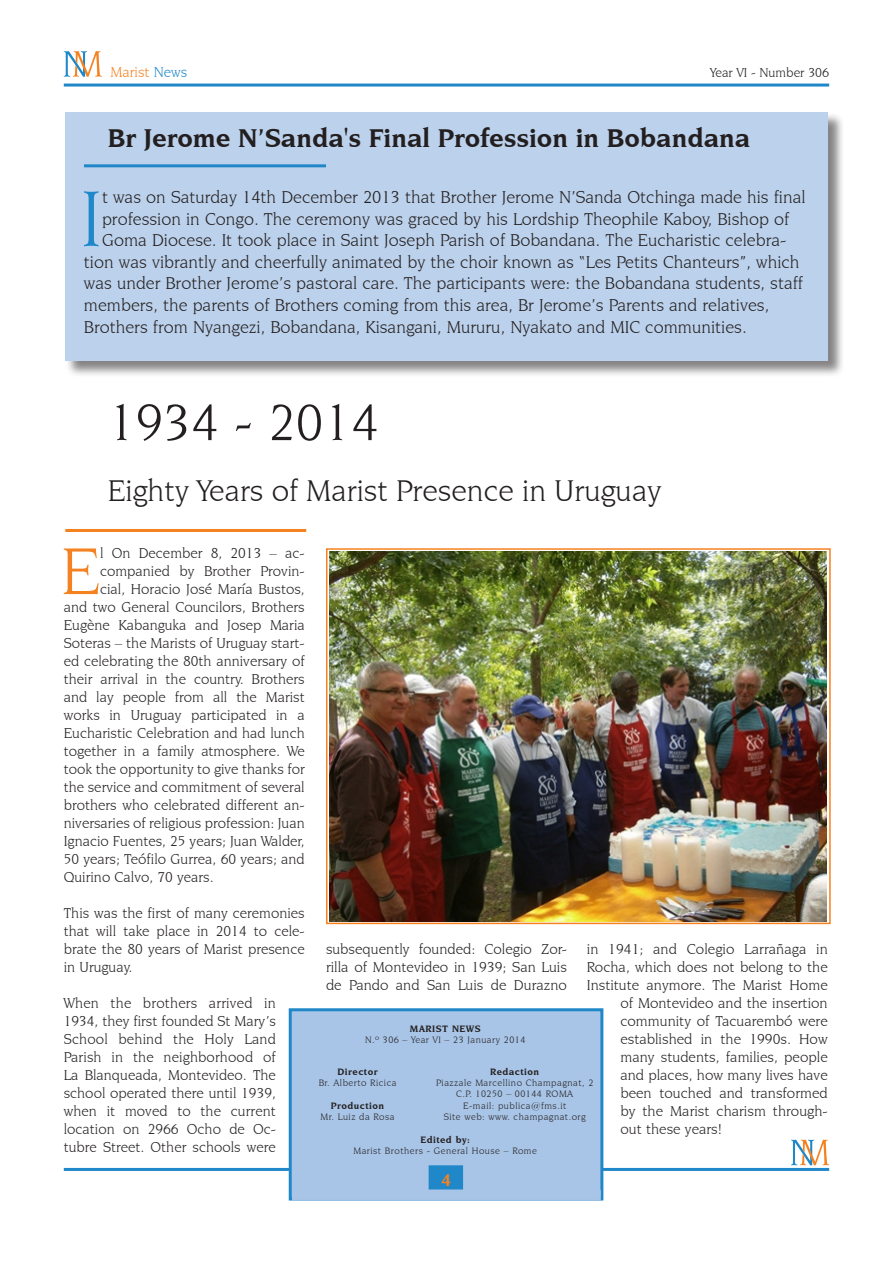
<style>
.page{position:relative;width:893px;height:1263px;background:#fff}
.page>*{position:absolute;margin:0;border:0;box-sizing:border-box;transform-origin:0 0}
.Normale{font:84.15px "Novarese IT Cby BT";color:#2088c9}
.paragrafo4ComMaiuscu{font:70.2px "Novarese IT Cby BT";color:#f58220}
.Titolo{font:54px "Novarese IT Cby BT";color:#231f20}
.Sottotitolo{font:31.5px "Novarese IT Cby BT";color:#231f20}
.Sottotitolo-2{font:700 27px "Novarese IT Cby BT";color:#231f20}
.Normale-2{font:18px "Novarese IT Cby BT";color:#231f20}
.Normale-3{font:700 18px "Novarese IT Cby BT";color:#f58220}
.paragrafo4{font:15px/18px "Novarese IT Cby BT";color:#231f20;text-align:justify}
.paragrafo4ComMaiuscu-2{font:15px "Novarese IT Cby BT";color:#231f20}
.Normale-4{font:15px "Novarese IT Cby BT";color:#f58220}
.Normale-5{font:13.5px "Novarese IT Cby BT";color:#231f20}
.Normale-6{font:9.75px "Novarese IT Cby BT";letter-spacing:.05em;color:#231f20}
.Normale-7{font:700 9.75px "Novarese IT Cby BT";letter-spacing:.05em;color:#231f20}
.s1{color:#2088c9}
</style>
<div class="page">
<hr style="left:64px;top:84px;width:765px;height:3px;background:#2088c9">
<svg style="left:64px;top:51px;width:38px;height:26px"></svg>
<svg style="left:791px;top:1140px;width:38px;height:25px"></svg>
<hr style="left:64px;top:1168px;width:765px;height:3px;background:#2088c9">
<div style="left:289px;top:1008px;width:314px;height:192px;background:#a8c4e6;border:3px solid #2088c9"></div>
<div style="left:429px;top:1165px;width:34px;height:25px;background:#2088c9;border:3px solid #2088c9"></div>
<div style="left:292px;top:1190px;width:309px;height:10px;background:#a8c4e6"></div>
<hr style="left:65px;top:529px;width:241px;height:3px;background:#f58220">
<img style="left:329px;top:551px;width:498px;height:370px">
<div style="left:326px;top:548px;width:505px;height:376px;border:2px solid #f58220"></div>
<div style="left:66px;top:112px;width:778px;height:266px;background:#231f20;opacity:.55"></div>
<div style="left:65px;top:112px;width:763px;height:249px;background:#bcd1eb"></div>
<hr style="left:84px;top:164px;width:242px;height:3px;background:#2088c9">
<p class="Normale-4" style="left:111px;top:63px;width:78px">Marist <span class="s1">News</span></p>
<p class="Normale-5" style="left:710px;top:64px;width:120px">Year VI - Number 306</p>
<p class="Sottotitolo-2" style="left:108px;top:121px;width:644px">Br Jerome N’Sanda's Final Profession in Bobandana</p>
<p class="Normale" style="left:80px;top:169px;width:23px">I</p>
<p class="Normale-2" style="left:102px;top:186px;width:705px">t was on Saturday 14th December 2013 that Brother Jerome N’Sanda Otchinga made his final</p>
<p class="Normale-2" style="left:102px;top:208px;width:689px">profession in Congo. The ceremony was graced by his Lordship Theophile Kaboy, Bishop of</p>
<p class="Normale-2" style="left:102px;top:230px;width:686px">Goma Diocese. It took place in Saint Joseph Parish of Bobandana. The Eucharistic celebra-</p>
<p class="Normale-2" style="left:84px;top:251px;width:717px">tion was vibrantly and cheerfully animated by the choir known as “Les Petits Chanteurs”, which</p>
<p class="Normale-2" style="left:84px;top:273px;width:721px">was under Brother Jerome’s pastoral care. The participants were: the Bobandana students, staff</p>
<p class="Normale-2" style="left:84px;top:294px;width:687px">members, the parents of Brothers coming from this area, Br Jerome’s Parents and relatives,</p>
<p class="Normale-2" style="left:84px;top:316px;width:664px">Brothers from Nyangezi, Bobandana, Kisangani, Mururu, Nyakato and MIC communities.</p>
<p class="Titolo" style="left:108px;top:390px;width:273px">1934 - 2014</p>
<p class="Sottotitolo" style="left:108px;top:472px;width:555px">Eighty Years of Marist Presence in Uruguay</p>
<p class="paragrafo4ComMaiuscu" style="left:61px;top:529px;width:41px">E</p>
<p class="paragrafo4ComMaiuscu-2" style="left:100px;top:544px;width:206px">l On December 8, 2013 – ac-</p>
<p class="paragrafo4ComMaiuscu-2" style="left:100px;top:562px;width:206px">companied by Brother Provin-</p>
<p class="paragrafo4ComMaiuscu-2" style="left:100px;top:580px;width:206px">cial, Horacio José María Bustos,</p>
<p class="paragrafo4ComMaiuscu-2" style="left:64px;top:598px;width:242px">and two General Councilors, Brothers</p>
<p class="paragrafo4ComMaiuscu-2" style="left:64px;top:616px;width:242px">Eugène Kabanguka and Josep Maria</p>
<p class="paragrafo4ComMaiuscu-2" style="left:64px;top:634px;width:242px">Soteras – the Marists of Uruguay start-</p>
<p class="paragrafo4ComMaiuscu-2" style="left:64px;top:652px;width:242px">ed celebrating the 80th anniversary of</p>
<p class="paragrafo4ComMaiuscu-2" style="left:64px;top:670px;width:242px">their arrival in the country. Brothers</p>
<p class="paragrafo4ComMaiuscu-2" style="left:64px;top:688px;width:242px">and lay people from all the Marist</p>
<p class="paragrafo4ComMaiuscu-2" style="left:64px;top:706px;width:242px">works in Uruguay participated in a</p>
<p class="paragrafo4ComMaiuscu-2" style="left:64px;top:724px;width:242px">Eucharistic Celebration and had lunch</p>
<p class="paragrafo4ComMaiuscu-2" style="left:64px;top:742px;width:242px">together in a family atmosphere. We</p>
<p class="paragrafo4ComMaiuscu-2" style="left:64px;top:760px;width:242px">took the opportunity to give thanks for</p>
<p class="paragrafo4ComMaiuscu-2" style="left:64px;top:778px;width:242px">the service and commitment of several</p>
<p class="paragrafo4ComMaiuscu-2" style="left:64px;top:796px;width:242px">brothers who celebrated different an-</p>
<p class="paragrafo4ComMaiuscu-2" style="left:64px;top:814px;width:242px">niversaries of religious profession: Juan</p>
<p class="paragrafo4ComMaiuscu-2" style="left:64px;top:832px;width:242px">Ignacio Fuentes, 25 years; Juan Walder,</p>
<p class="paragrafo4ComMaiuscu-2" style="left:64px;top:850px;width:242px">50 years; Teófilo Gurrea, 60 years; and</p>
<p class="paragrafo4ComMaiuscu-2" style="left:64px;top:868px;width:151px">Quirino Calvo, 70 years.</p>
<p class="paragrafo4" style="left:64px;top:904px;width:242px">This was the first of many ceremonies that will take place in 2014 to cele&shy;brate the 80 years of Marist presence in Uruguay.</p>
<p class="paragrafo4" style="left:64px;top:994px;width:214px">When the brothers arrived in 1934, they first founded St Mary’s School behind the Holy Land Parish in the neighborhood of La Blanqueada, Montevideo. The school operated there until 1939, when it moved to the current location on 2966 Ocho de Oc&shy;tubre Street. Other schools were</p>
<p class="paragrafo4" style="left:326px;top:940px;width:242px">subsequently founded: Colegio Zor&shy;rilla of Montevideo in 1939; San Luis de Pando and San Luis de Durazno</p>
<p class="paragrafo4" style="left:587px;top:940px;width:242px">in 1941; and Colegio Larrañaga in</p>
<p class="paragrafo4" style="left:587px;top:958px;width:242px">Rocha, which does not belong to the</p>
<p class="paragrafo4" style="left:587px;top:976px;width:242px">Institute anymore. The Marist Home</p>
<p class="paragrafo4" style="left:620px;top:994px;width:209px">of Montevideo and the insertion</p>
<p class="paragrafo4" style="left:620px;top:1012px;width:209px">community of Tacuarembó were</p>
<p class="paragrafo4" style="left:620px;top:1030px;width:209px">established in the 1990s. How</p>
<p class="paragrafo4" style="left:620px;top:1048px;width:209px">many students, families, people</p>
<p class="paragrafo4" style="left:620px;top:1066px;width:209px">and places, how many lives have</p>
<p class="paragrafo4" style="left:620px;top:1084px;width:209px">been touched and transformed</p>
<p class="paragrafo4" style="left:620px;top:1102px;width:209px">by the Marist charism through-</p>
<p class="paragrafo4" style="left:620px;top:1120px;width:103px">out these years!</p>
<p class="Normale-7" style="left:410px;top:1023px;width:72px">MARIST NEWS</p>
<p class="Normale-6" style="left:365px;top:1034px;width:162px">N.º 306 – Year VI – 23 January 2014</p>
<p class="Normale-7" style="left:337px;top:1066px;width:42px">Director</p>
<p class="Normale-6" style="left:319px;top:1077px;width:79px">Br. Alberto Ricica</p>
<p class="Normale-7" style="left:331px;top:1099px;width:55px">Production</p>
<p class="Normale-6" style="left:321px;top:1111px;width:75px">Mr. Luiz da Rosa</p>
<p class="Normale-7" style="left:490px;top:1066px;width:51px">Redaction</p>
<p class="Normale-6" style="left:436px;top:1077px;width:159px">Piazzale Marcellino Champagnat, 2</p>
<p class="Normale-6" style="left:456px;top:1088px;width:118px">C.P. 10250 – 00144 ROMA</p>
<p class="Normale-6" style="left:463px;top:1100px;width:105px">E-mail: publica@fms.it</p>
<p class="Normale-6" style="left:444px;top:1111px;width:144px">Site web: www. champagnat.org</p>
<p class="Normale-7" style="left:420px;top:1133px;width:51px">Edited by:</p>
<p class="Normale-6" style="left:353px;top:1145px;width:185px">Marist Brothers - General House – Rome</p>
<p class="Normale-3" style="left:441px;top:1169px;width:12px">4</p>
</div>
